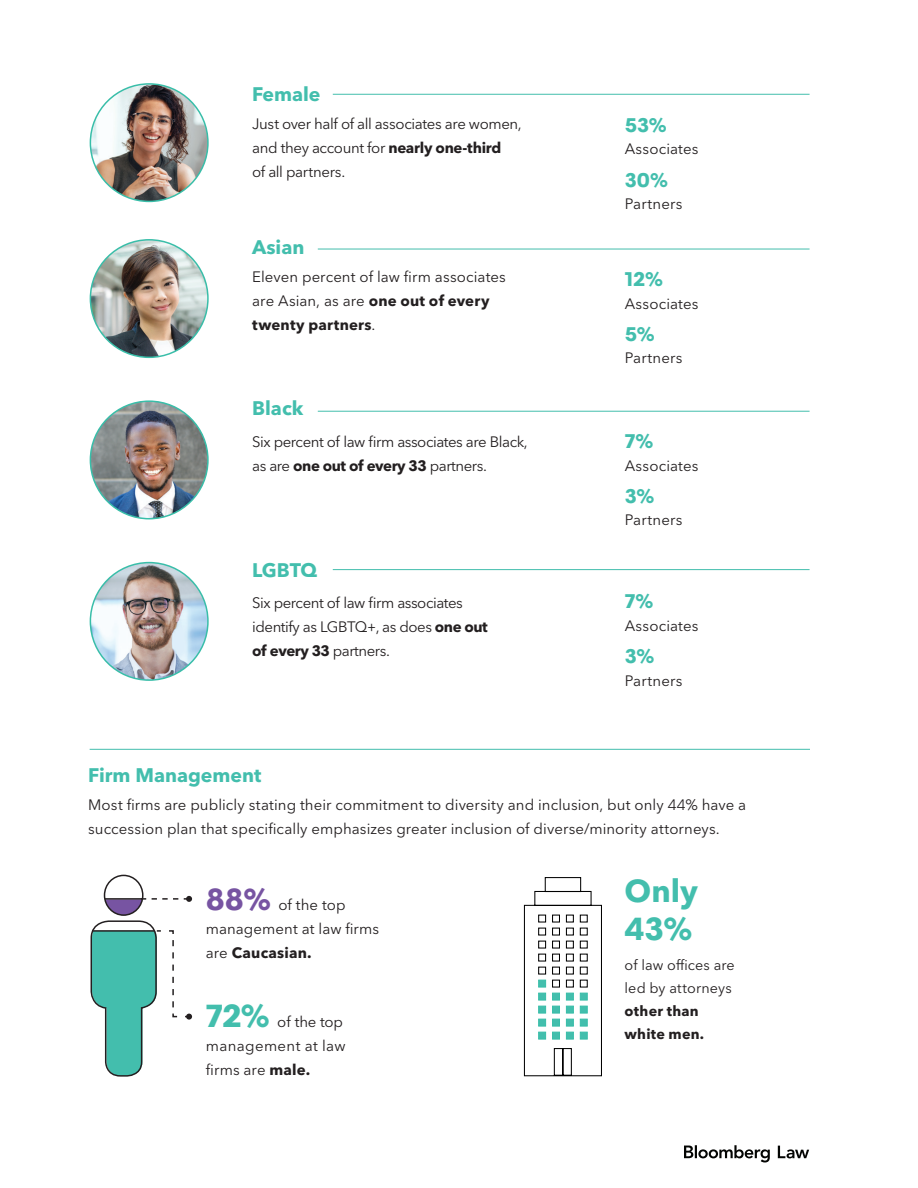
<style>
.page{position:relative;width:918px;height:1188px;background:#fff}
.page>*{position:absolute;margin:0;border:0;box-sizing:border-box;transform-origin:0 0}
.t1{font:700 31.5px/37.8px "Avenir Next P For BBG";color:#43bead}
.t2{font:700 19.5px "Avenir Next P For BBG";color:#43bead}
.t3{font:15px/24px "Avenir Next P For BBG";letter-spacing:.005em;color:#231f20}
.t4{font:15px/24px "Avenir Next P For BBG";letter-spacing:-.03em;color:#231f20}
.t5{font:15px/24px "Avenir Next P For BBG";letter-spacing:-.025em;color:#231f20}
.t6{font:14.4px/23px "Avenir Next P For BBG";letter-spacing:.005em;color:#231f20}
.s1{font-weight:700}
.s2{font-weight:700;font-size:30px;color:#7754a2}
.s3{font-weight:700;font-size:31.5px;color:#43bead}
</style>
<div class="page">
<svg style="left:684px;top:1145px;width:86px;height:17px"></svg>
<svg style="left:778px;top:1146px;width:31px;height:12px"></svg>
<hr style="left:90px;top:749px;width:720px;height:1px;background:#43bead">
<hr style="left:333px;top:569px;width:477px;height:1px;background:#43bead">
<hr style="left:318px;top:249px;width:492px;height:1px;background:#43bead">
<hr style="left:318px;top:411px;width:492px;height:1px;background:#43bead">
<hr style="left:333px;top:94px;width:477px;height:1px;background:#43bead">
<img style="left:90px;top:84px;width:116px;height:117px">
<div style="left:90px;top:83px;width:119px;height:119px;border:2px solid #39bea9;border-radius:50%"></div>
<img style="left:90px;top:240px;width:118px;height:117px;border-radius:59px">
<div style="left:90px;top:239px;width:119px;height:119px;border:2px solid #39bea9;border-radius:50%"></div>
<img style="left:90px;top:401px;width:118px;height:118px;border-radius:59px">
<div style="left:90px;top:400px;width:119px;height:119px;border:2px solid #39bea9;border-radius:50%"></div>
<img style="left:90px;top:563px;width:118px;height:117px;border-radius:59px">
<div style="left:90px;top:562px;width:119px;height:119px;border:2px solid #39bea9;border-radius:50%"></div>
<div style="left:104px;top:875px;width:40px;height:41px;border:2px solid #231f20;border-radius:50%"></div>
<svg style="left:90px;top:896px;width:102px;height:181px"></svg>
<hr style="left:92px;top:930px;width:62px;height:2px;background:#231f20">
<svg style="left:523px;top:877px;width:79px;height:200px"></svg>
<div style="left:538px;top:980px;width:8px;height:8px;background:#43bead;border:1px solid #39bea9"></div>
<p class="t2" style="left:252px;top:82px;width:70px">Female</p>
<p class="t5" style="left:252px;top:112px;width:271px">Just over half of all associates are women, and they account for <span class="s1">nearly one-third<br></span>of all partners.</p>
<p class="t2" style="left:252px;top:235px;width:54px">Asian</p>
<p class="t3" style="left:252px;top:264px;width:255px">Eleven percent of law firm associates are Asian, as are <span class="s1">one out of every twenty partners</span>.</p>
<p class="t2" style="left:252px;top:396px;width:53px">Black</p>
<p class="t4" style="left:252px;top:429px;width:277px">Six percent of law firm associates are Black, as are <span class="s1">one out of every 33</span> partners.</p>
<p class="t2" style="left:252px;top:558px;width:67px">LGBTQ</p>
<p class="t4" style="left:252px;top:591px;width:237px">Six percent of law firm associates identify as LGBTQ+, as does <span class="s1">one out of every 33</span> partners.</p>
<p class="t2" style="left:625px;top:113px;width:44px">53%</p>
<p class="t3" style="left:625px;top:137px;width:75px">Associates</p>
<p class="t2" style="left:625px;top:168px;width:45px">30%</p>
<p class="t3" style="left:625px;top:192px;width:59px">Partners</p>
<p class="t2" style="left:625px;top:267px;width:40px">12%</p>
<p class="t3" style="left:625px;top:291px;width:75px">Associates</p>
<p class="t2" style="left:625px;top:322px;width:31px">5%</p>
<p class="t3" style="left:625px;top:346px;width:59px">Partners</p>
<p class="t2" style="left:625px;top:429px;width:30px">7%</p>
<p class="t3" style="left:625px;top:453px;width:75px">Associates</p>
<p class="t2" style="left:625px;top:484px;width:31px">3%</p>
<p class="t3" style="left:625px;top:508px;width:59px">Partners</p>
<p class="t2" style="left:625px;top:590px;width:30px">7%</p>
<p class="t3" style="left:625px;top:614px;width:75px">Associates</p>
<p class="t2" style="left:625px;top:644px;width:31px">3%</p>
<p class="t3" style="left:625px;top:669px;width:59px">Partners</p>
<p class="t2" style="left:88px;top:764px;width:175px">Firm Management</p>
<p class="t3" style="left:88px;top:793px;width:660px">Most firms are publicly stating their commitment to diversity and inclusion, but only 44% have a succession plan that specifically emphasizes greater inclusion of diverse/minority attorneys.</p>
<p class="t3" style="left:206px;top:893px;width:175px"><span class="s2">88%</span> of the top management at law firms are <span class="s1">Caucasian.</span></p>
<p class="t3" style="left:206px;top:1010px;width:141px"><span class="s3">72%</span> of the top management at law firms are <span class="s1">male.</span></p>
<p class="t1" style="left:625px;top:872px;width:75px">Only<br>43%</p>
<p class="t6" style="left:625px;top:953px;width:112px">of law offices are led by attorneys <span class="s1">other than white men.</span></p>
</div>
